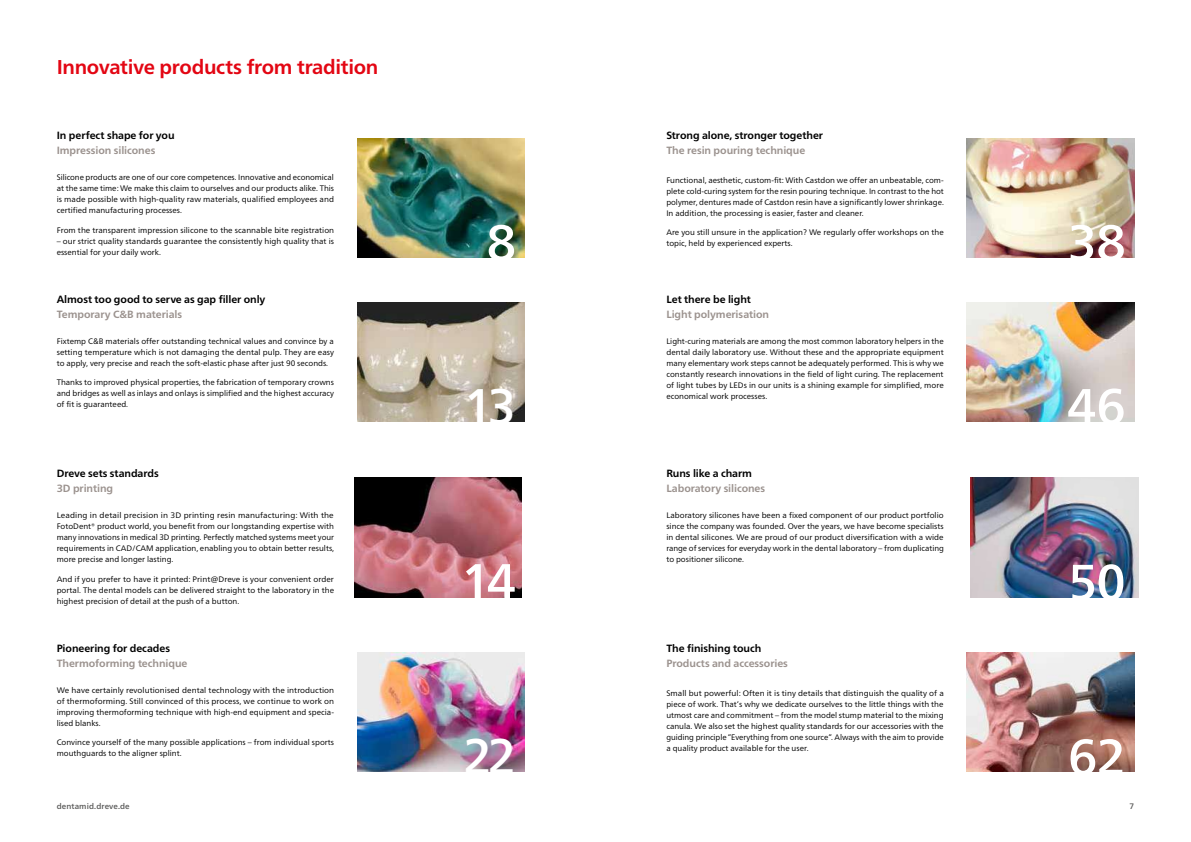
<style>
.page{position:relative;width:1191px;height:842px;background:#fff}
.page>*{position:absolute;margin:0;border:0;box-sizing:border-box;transform-origin:0 0}
.t1{font:500 50px "Frutiger Neue LTW1 G";letter-spacing:-.02em;color:#fff}
.t2{font:700 20px "Frutiger Neue LTW1 G";letter-spacing:-.015em;color:#e30613}
.t3{font:700 10.5px "Frutiger Neue LTW1 G";letter-spacing:-.005em;color:#000}
.t4{font:700 10.5px "Frutiger Neue LTW1 G";letter-spacing:-.005em;color:#9b928e}
.t5{font:8px/11px "Frutiger Neue LTW1 G";color:#000;text-align:justify}
.t6{font:500 8px "Frutiger Neue LTW1 G";letter-spacing:.01em;color:#575756}
</style>
<div class="page">
<img style="left:357px;top:653px;width:167px;height:119px">
<img style="left:967px;top:303px;width:167px;height:119px">
<img style="left:967px;top:653px;width:167px;height:119px">
<img style="left:354px;top:478px;width:168px;height:119px">
<img style="left:357px;top:303px;width:167px;height:119px">
<img style="left:357px;top:139px;width:167px;height:119px">
<img style="left:967px;top:139px;width:167px;height:119px">
<img style="left:970px;top:478px;width:168px;height:119px">
<h2 class="t2" style="left:57px;top:52px;width:323px">Innovative products from tradition</h2>
<h3 class="t3" style="left:57px;top:127px;width:119px">In perfect shape for you</h3>
<h3 class="t4" style="left:57px;top:143px;width:100px">Impression silicones</h3>
<p class="t5" style="left:57px;top:172px;width:279px">Silicone products are one of our core competences. Innovative and economical at the same time: We make this claim to ourselves and our products alike. This is made possible with high-quality raw materials, qualified employees and certified manufacturing processes.</p>
<p class="t5" style="left:57px;top:224px;width:279px">From the transparent impression silicone to the scannable bite registration</p>
<p class="t5" style="left:57px;top:235px;width:279px">– our strict quality standards guarantee the consistently high quality that is essential for your daily work.</p>
<h3 class="t3" style="left:57px;top:291px;width:210px">Almost too good to serve as gap filler only</h3>
<h3 class="t4" style="left:57px;top:307px;width:127px">Temporary C&amp;B materials</h3>
<p class="t5" style="left:57px;top:335px;width:279px">Fixtemp C&amp;B materials offer outstanding technical values and convince by a setting temperature which is not damaging the dental pulp. They are easy to apply, very precise and reach the soft-elastic phase after just 90 seconds.</p>
<p class="t5" style="left:57px;top:377px;width:279px">Thanks to improved physical properties, the fabrication of temporary crowns and bridges as well as inlays and onlays is simplified and the highest accuracy of fit is guaranteed.</p>
<h3 class="t3" style="left:57px;top:466px;width:104px">Dreve sets standards</h3>
<h3 class="t4" style="left:57px;top:481px;width:58px">3D printing</h3>
<p class="t5" style="left:57px;top:510px;width:279px">Leading in detail precision in 3D printing resin manufacturing: With the FotoDent® product world, you benefit from our longstanding expertise with many innovations in medical 3D printing. Perfectly matched systems meet your requirements in CAD/CAM application, enabling you to obtain better results, more precise and longer lasting.</p>
<p class="t5" style="left:57px;top:573px;width:279px">And if you prefer to have it printed: Print@Dreve is your convenient order portal. The dental models can be delivered straight to the laboratory in the highest precision of detail at the push of a button.</p>
<h3 class="t3" style="left:57px;top:640px;width:115px">Pioneering for decades</h3>
<h3 class="t4" style="left:57px;top:656px;width:132px">Thermoforming technique</h3>
<p class="t5" style="left:57px;top:684px;width:279px">We have certainly revolutionised dental technology with the introduction of thermoforming. Still convinced of this process, we continue to work on improving thermoforming technique with high-end equipment and specia&shy;lised blanks.</p>
<p class="t5" style="left:57px;top:737px;width:279px">Convince yourself of the many possible applications – from individual sports mouthguards to the aligner splint.</p>
<h3 class="t3" style="left:666px;top:127px;width:158px">Strong alone, stronger together</h3>
<h3 class="t4" style="left:666px;top:143px;width:140px">The resin pouring technique</h3>
<p class="t5" style="left:666px;top:174px;width:279px">Functional, aesthetic, custom-fit: With Castdon we offer an unbeatable, com&shy;plete cold-curing system for the resin pouring technique. In contrast to the hot polymer, dentures made of Castdon resin have a significantly lower shrinkage.<br>In addition, the processing is easier, faster and cleaner.</p>
<p class="t5" style="left:666px;top:227px;width:279px">Are you still unsure in the application? We regularly offer workshops on the topic, held by experienced experts.</p>
<h1 class="t1" style="left:487px;top:206px;width:31px">8</h1>
<h1 class="t1" style="left:1067px;top:206px;width:60px">38</h1>
<h3 class="t3" style="left:666px;top:291px;width:86px">Let there be light</h3>
<h3 class="t4" style="left:666px;top:307px;width:104px">Light polymerisation</h3>
<p class="t5" style="left:666px;top:336px;width:279px">Light-curing materials are among the most common laboratory helpers in the dental daily laboratory use. Without these and the appropriate equipment many elementary work steps cannot be adequately performed. This is why we constantly research innovations in the field of light curing. The replacement of light tubes by LEDs in our units is a shining example for simplified, more economical work processes.</p>
<h1 class="t1" style="left:464px;top:370px;width:54px">13</h1>
<h1 class="t1" style="left:1067px;top:370px;width:60px">46</h1>
<h3 class="t3" style="left:666px;top:466px;width:87px">Runs like a charm</h3>
<h3 class="t4" style="left:666px;top:481px;width:100px">Laboratory silicones</h3>
<p class="t5" style="left:666px;top:510px;width:279px">Laboratory silicones have been a fixed component of our product portfolio since the company was founded. Over the years, we have become specialists in dental silicones. We are proud of our product diversification with a wide range of services for everyday work in the dental laboratory – from duplicating to positioner silicone.</p>
<h1 class="t1" style="left:461px;top:545px;width:57px">14</h1>
<h1 class="t1" style="left:1068px;top:546px;width:59px">50</h1>
<h3 class="t3" style="left:666px;top:641px;width:96px">The finishing touch</h3>
<h3 class="t4" style="left:666px;top:656px;width:123px">Products and accessories</h3>
<p class="t5" style="left:666px;top:688px;width:279px">Small but powerful: Often it is tiny details that distinguish the quality of a piece of work. That‘s why we dedicate ourselves to the little things with the utmost care and commitment – from the model stump material to the mixing canula. We also set the highest quality standards for our accessories with the guiding principle “Everything from one source“. Always with the aim to provide a quality product available for the user.</p>
<h1 class="t1" style="left:463px;top:720px;width:55px">22</h1>
<h1 class="t1" style="left:1068px;top:720px;width:59px">62</h1>
<p class="t6" style="left:57px;top:801px;width:75px">dentamid.dreve.de</p>
<p class="t6" style="left:1129px;top:801px;width:6px">7</p>
</div>
